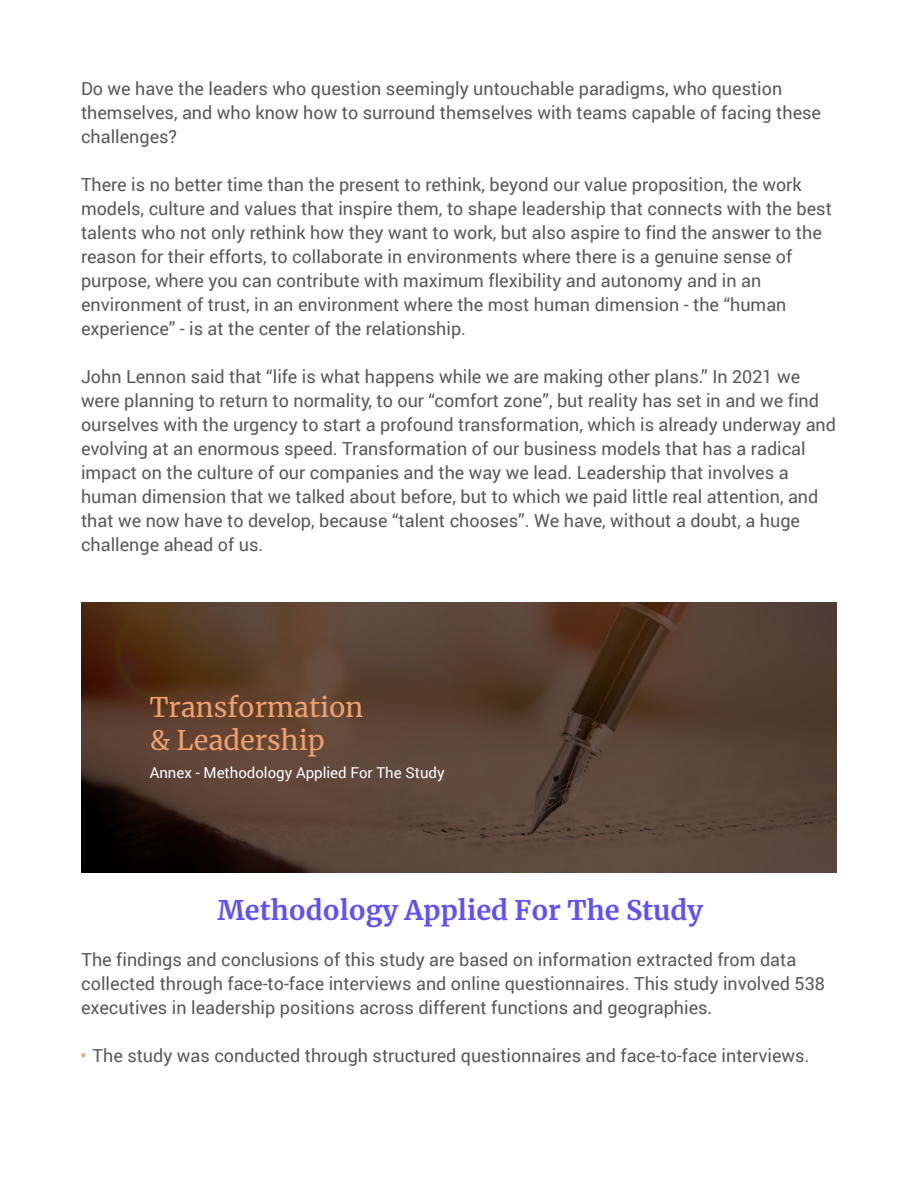
<style>
.page{position:relative;width:918px;height:1188px;background:#fff}
.page>*{position:absolute;margin:0;border:0;box-sizing:border-box;transform-origin:0 0}
.t1{font:700 27px "Merriweather";color:#5f51f6}
.t2{font:27px/33px "Merriweather";color:#f1a06b}
.t3{font:18px/24px "Roboto";color:#595959}
.t4{font:15px "Roboto";color:#fff}
.s1{color:#f1a06b}
</style>
<div class="page">
<img style="left:81px;top:603px;width:756px;height:270px">
<p class="t3" style="left:81px;top:76px;width:742px">Do we have the leaders who question seemingly untouchable paradigms, who question themselves, and who know how to surround themselves with teams capable of facing these challenges?</p>
<p class="t3" style="left:81px;top:172px;width:752px">There is no better time than the present to rethink, beyond our value proposition, the work models, culture and values that inspire them, to shape leadership that connects with the best talents who not only rethink how they want to work, but also aspire to find the answer to the reason for their efforts, to collaborate in environments where there is a genuine sense of purpose, where you can contribute with maximum flexibility and autonomy and in an environment of trust, in an environment where the most human dimension - the “human experience” - is at the center of the relationship.</p>
<p class="t3" style="left:81px;top:364px;width:757px">John Lennon said that “life is what happens while we are making other plans.” In 2021 we were planning to return to normality, to our “comfort zone”, but reality has set in and we find ourselves with the urgency to start a profound transformation, which is already underway and evolving at an enormous speed. Transformation of our business models that has a radical impact on the culture of our companies and the way we lead. Leadership that involves a human dimension that we talked about before, but to which we paid little real attention, and that we now have to develop, because “talent chooses”. We have, without a doubt, a huge challenge ahead of us.</p>
<h1 class="t2" style="left:150px;top:690px;width:215px">Transformation &amp; Leadership</h1>
<p class="t4" style="left:150px;top:762px;width:296px">Annex - Methodology Applied For The Study</p>
<h1 class="t1" style="left:217px;top:891px;width:487px">Methodology Applied For The Study</h1>
<p class="t3" style="left:81px;top:947px;width:745px">The findings and conclusions of this study are based on information extracted from data collected through face-to-face interviews and online questionnaires. This study involved 538 executives in leadership positions across different functions and geographies.</p>
<p class="t3" style="left:81px;top:1043px;width:730px"><span class="s1">•</span> The study was conducted through structured questionnaires and face-to-face interviews.</p>
</div>
